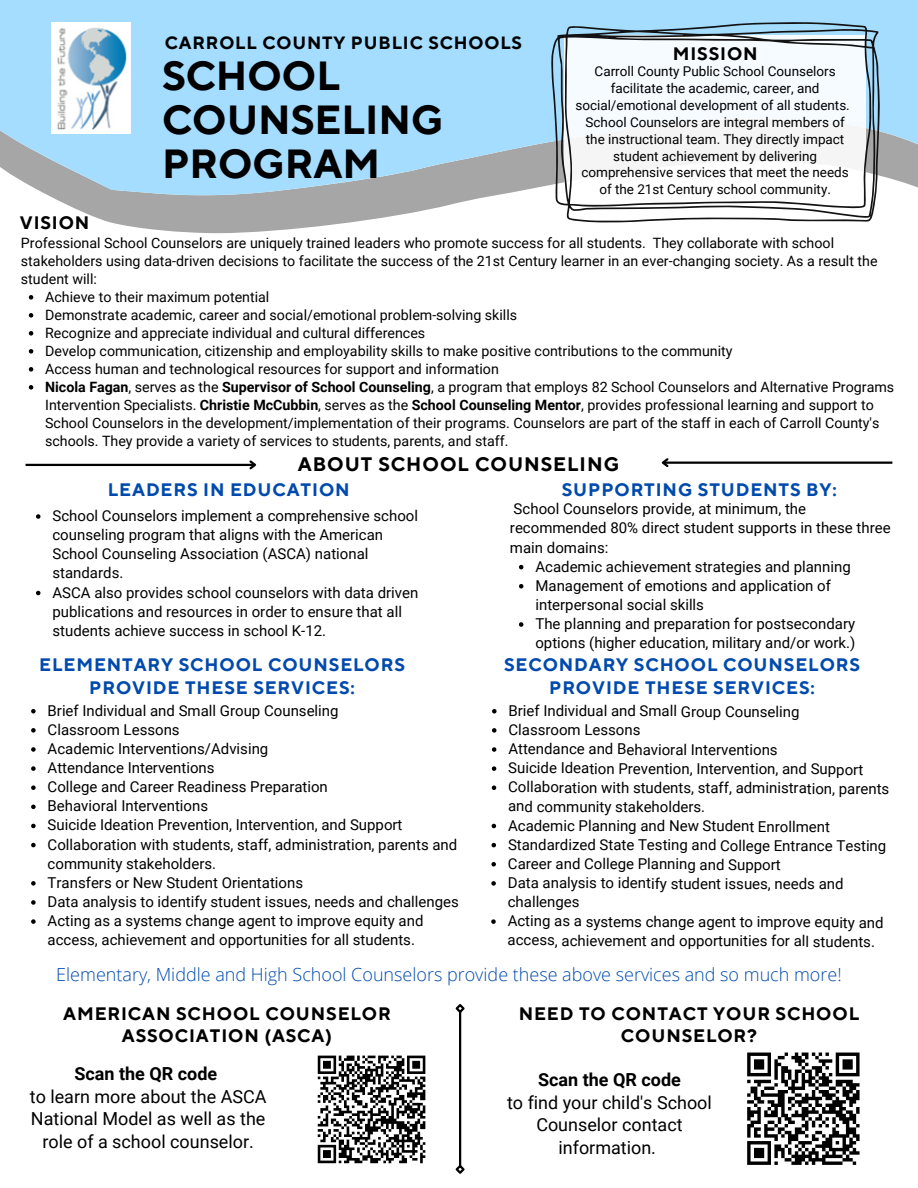
<style>
.page{position:relative;width:918px;height:1188px;background:#fff}
.page>*{position:absolute;margin:0;border:0;box-sizing:border-box;transform-origin:0 0}
.t1{font:700 40.5px/43.8px "TT Norms Pro";color:#000}
.t2{font:700 19.5px "TT Norms Pro";letter-spacing:.05em;color:#000}
.t3{font:700 18px/22.5px "TT Norms Pro";letter-spacing:.05em;color:#004aad;text-align:center}
.t4{font:18px/22.5px "Roboto";color:#000;text-align:center}
.t5{font:700 18px/22.5px "TT Norms Pro";letter-spacing:.05em;color:#000;text-align:center}
.t6{font:300 18px "Open Sans";color:#004aad}
.t7{font:700 18px "Roboto";color:#000}
.t8{font:700 17.7px "TT Norms Pro";letter-spacing:.05em;color:#000}
.t9{font:15px/19.2px "Roboto";color:#000}
.t10{font:14.25px/18px "Roboto";color:#000}
.t11{font:13.5px/16.8px "Roboto";color:#000;text-align:center}
.s1{font-weight:700}
</style>
<div class="page">
<svg style="left:90px;top:215px;width:540px;height:19px"></svg>
<svg style="left:0;top:0;width:918px;height:215px;background:#a8d6f1"></svg>
<img style="left:52px;top:22px;width:80px;height:113px">
<svg style="left:551px;top:22px;width:329px;height:200px"></svg>
<hr style="left:459px;top:1011px;width:2px;height:156px;background:#000">
<svg style="left:455px;top:1163px;width:10px;height:11px"></svg>
<svg style="left:455px;top:1004px;width:10px;height:11px"></svg>
<hr style="left:26px;top:464px;width:229px;height:2px;background:#000">
<svg style="left:247px;top:460px;width:10px;height:10px"></svg>
<hr style="left:663px;top:462px;width:229px;height:2px;background:#000">
<svg style="left:661px;top:458px;width:10px;height:10px"></svg>
<svg style="left:747px;top:1052px;width:113px;height:113px"></svg>
<svg style="left:317px;top:1055px;width:109px;height:109px"></svg>
<svg style="left:29px;top:295px;width:4px;height:5px"></svg>
<svg style="left:29px;top:313px;width:4px;height:5px"></svg>
<svg style="left:29px;top:331px;width:4px;height:5px"></svg>
<svg style="left:29px;top:349px;width:4px;height:5px"></svg>
<svg style="left:29px;top:367px;width:4px;height:5px"></svg>
<svg style="left:29px;top:385px;width:4px;height:5px"></svg>
<svg style="left:31px;top:709px;width:5px;height:4px"></svg>
<svg style="left:31px;top:728px;width:5px;height:5px"></svg>
<svg style="left:31px;top:747px;width:5px;height:5px"></svg>
<svg style="left:31px;top:766px;width:5px;height:5px"></svg>
<svg style="left:31px;top:785px;width:5px;height:5px"></svg>
<svg style="left:31px;top:805px;width:5px;height:4px"></svg>
<svg style="left:31px;top:824px;width:5px;height:4px"></svg>
<svg style="left:31px;top:843px;width:5px;height:4px"></svg>
<svg style="left:31px;top:881px;width:5px;height:5px"></svg>
<svg style="left:31px;top:900px;width:5px;height:5px"></svg>
<svg style="left:31px;top:919px;width:5px;height:5px"></svg>
<svg style="left:492px;top:709px;width:5px;height:5px"></svg>
<svg style="left:492px;top:728px;width:5px;height:5px"></svg>
<svg style="left:492px;top:747px;width:4px;height:5px"></svg>
<svg style="left:492px;top:766px;width:4px;height:5px"></svg>
<svg style="left:492px;top:785px;width:4px;height:5px"></svg>
<svg style="left:492px;top:824px;width:4px;height:4px"></svg>
<svg style="left:492px;top:843px;width:4px;height:4px"></svg>
<svg style="left:491px;top:862px;width:5px;height:5px"></svg>
<svg style="left:491px;top:881px;width:5px;height:5px"></svg>
<svg style="left:491px;top:919px;width:5px;height:5px"></svg>
<svg style="left:36px;top:514px;width:4px;height:5px"></svg>
<svg style="left:36px;top:591px;width:4px;height:4px"></svg>
<svg style="left:519px;top:565px;width:4px;height:4px"></svg>
<svg style="left:519px;top:584px;width:4px;height:5px"></svg>
<svg style="left:519px;top:622px;width:4px;height:5px"></svg>
<p class="t5" style="left:20px;top:212px;width:71px">VISION</p>
<p class="t8" style="left:165px;top:33px;width:359px">CARROLL COUNTY PUBLIC SCHOOLS</p>
<h1 class="t1" style="left:162px;top:55px;width:283px">SCHOOL<br>COUNSELING<br>PROGRAM</h1>
<p class="t5" style="left:673px;top:43px;width:86px">MISSION</p>
<p class="t11" style="left:575px;top:63px;width:276px">Carroll County Public School Counselors facilitate the academic, career, and social/emotional development of all students.<br>School Counselors are integral members of the instructional team. They directly impact student achievement by delivering comprehensive services that meet the needs of the 21st Century school community.</p>
<p class="t10" style="left:21px;top:234px;width:858px">Professional School Counselors are uniquely trained leaders who promote success for all students. They collaborate with school stakeholders using data-driven decisions to facilitate the success of the 21st Century learner in an ever-changing society. As a result the student will:</p>
<p class="t10" style="left:45px;top:288px;width:851px">Achieve to their maximum potential<br>Demonstrate academic, career and social/emotional problem-solving skills<br>Recognize and appreciate individual and cultural differences<br>Develop communication, citizenship and employability skills to make positive contributions to the community<br>Access human and technological resources for support and information<br><span class="s1">Nicola Fagan</span>, serves as the <span class="s1">Supervisor of School Counseling</span>, a program that employs 82 School Counselors and Alternative Programs Intervention Specialists. <span class="s1">Christie McCubbin</span>, serves as the <span class="s1">School Counseling Mentor</span>, provides professional learning and support to School Counselors in the development/implementation of their programs. Counselors are part of the staff in each of Carroll County's schools. They provide a variety of services to students, parents, and staff.</p>
<h2 class="t2" style="left:298px;top:452px;width:323px">ABOUT SCHOOL COUNSELING</h2>
<p class="t3" style="left:108px;top:479px;width:243px">LEADERS IN EDUCATION</p>
<p class="t9" style="left:52px;top:506px;width:367px">School Counselors implement a comprehensive school counseling program that aligns with the American School Counseling Association (ASCA) national standards.<br>ASCA also provides school counselors with data driven publications and resources in order to ensure that all students achieve success in school K-12.</p>
<p class="t3" style="left:562px;top:479px;width:277px">SUPPORTING STUDENTS BY:</p>
<p class="t9" style="left:510px;top:500px;width:382px">School Counselors provide, at minimum, the recommended 80% direct student supports in these three main domains:</p>
<p class="t9" style="left:535px;top:557px;width:321px">Academic achievement strategies and planning Management of emotions and application of interpersonal social skills<br>The planning and preparation for postsecondary options (higher education, military and/or work.)</p>
<p class="t3" style="left:39px;top:654px;width:367px">ELEMENTARY SCHOOL COUNSELORS<br>PROVIDE THESE SERVICES:</p>
<p class="t3" style="left:504px;top:654px;width:357px">SECONDARY SCHOOL COUNSELORS<br>PROVIDE THESE SERVICES:</p>
<p class="t9" style="left:48px;top:701px;width:413px">Brief Individual and Small Group Counseling<br>Classroom Lessons<br>Academic Interventions/Advising<br>Attendance Interventions<br>College and Career Readiness Preparation<br>Behavioral Interventions<br>Suicide Ideation Prevention, Intervention, and Support Collaboration with students, staff, administration, parents and community stakeholders.<br>Transfers or New Student Orientations<br>Data analysis to identify student issues, needs and challenges Acting as a systems change agent to improve equity and access, achievement and opportunities for all students.</p>
<p class="t9" style="left:508px;top:702px;width:383px">Brief Individual and Small Group Counseling<br>Classroom Lessons<br>Attendance and Behavioral Interventions<br>Suicide Ideation Prevention, Intervention, and Support Collaboration with students, staff, administration, parents and community stakeholders.<br>Academic Planning and New Student Enrollment Standardized State Testing and College Entrance Testing Career and College Planning and Support<br>Data analysis to identify student issues, needs and challenges<br>Acting as a systems change agent to improve equity and access, achievement and opportunities for all students.</p>
<p class="t6" style="left:56px;top:962px;width:787px">Elementary, Middle and High School Counselors provide these above services and so much more!</p>
<p class="t5" style="left:63px;top:1003px;width:329px">AMERICAN SCHOOL COUNSELOR<br>ASSOCIATION (ASCA)</p>
<p class="t7" style="left:75px;top:1064px;width:144px">Scan the QR code</p>
<p class="t4" style="left:30px;top:1086px;width:238px">to learn more about the ASCA<br>National Model as well as the role of a school counselor.</p>
<p class="t5" style="left:519px;top:1003px;width:342px">NEED TO CONTACT YOUR SCHOOL<br>COUNSELOR?</p>
<p class="t7" style="left:538px;top:1070px;width:144px">Scan the QR code</p>
<p class="t4" style="left:507px;top:1091px;width:206px">to find your child's School<br>Counselor contact information.</p>
</div>
